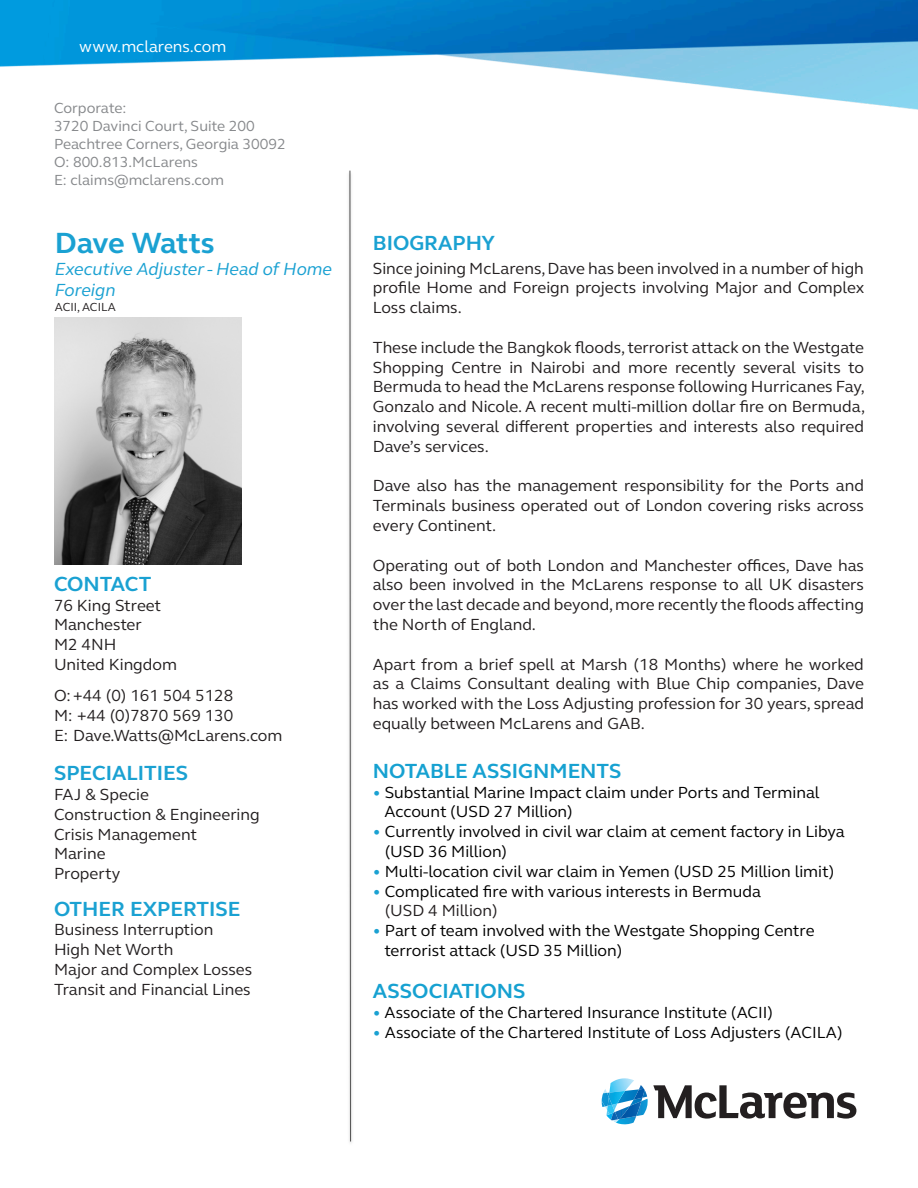
<style>
.page{position:relative;width:918px;height:1188px;background:#fff}
.page>*{position:absolute;margin:0;border:0;box-sizing:border-box;transform-origin:0 0}
.t1{font:700 30px "FS Elliot";letter-spacing:-.01em;color:#1aa1d2}
.t2{font:700 21px "FS Elliot";color:#1aa1d2}
.t3{font:700 21px "FS Elliot";color:#16a1d1}
.t4{font:italic 18px/21.6px "FS Elliot";color:#1aa1d2}
.ContentBody{font:16.5px/19.8px "FS Elliot";color:#231f20;text-align:justify}
.ContentBody-2{font:16.5px "FS Elliot";color:#000}
.t5{font:16.5px "FS Elliot";color:#fff}
.t6{font:15px "FS Elliot";color:#86888b}
.t7{font:12px "FS Elliot";color:#231f20}
.s1{color:#1aa1d2}
</style>
<div class="page">
<img style="left:0;top:0;width:918px;height:110px">
<img style="left:348px;top:170px;width:4px;height:973px">
<svg style="left:602px;top:1078px;width:254px;height:47px"></svg>
<img style="left:55px;top:317px;width:186px;height:247px">
<p class="t5" style="left:79px;top:36px;width:149px">www.mclarens.com</p>
<p class="t6" style="left:54px;top:98px;width:74px">Corporate:</p>
<p class="t6" style="left:54px;top:116px;width:202px">3720 Davinci Court, Suite 200</p>
<p class="t6" style="left:54px;top:134px;width:233px">Peachtree Corners, Georgia 30092</p>
<p class="t6" style="left:54px;top:152px;width:145px">O: 800.813.McLarens</p>
<p class="t6" style="left:54px;top:170px;width:172px">E: claims@mclarens.com</p>
<p class="t1" style="left:55px;top:223px;width:161px">Dave Watts</p>
<p class="t4" style="left:55px;top:257px;width:279px">Executive Adjuster - Head of Home<br>Foreign</p>
<p class="t7" style="left:55px;top:298px;width:62px">ACII, ACILA</p>
<p class="t2" style="left:54px;top:570px;width:99px">CONTACT</p>
<p class="ContentBody" style="left:54px;top:595px;width:109px">76 King Street</p>
<p class="ContentBody" style="left:54px;top:614px;width:89px">Manchester</p>
<p class="ContentBody" style="left:54px;top:634px;width:64px">M2 4NH</p>
<p class="ContentBody" style="left:54px;top:654px;width:125px">United Kingdom</p>
<p class="ContentBody" style="left:54px;top:685px;width:181px">O:+44 (0) 161 504 5128</p>
<p class="ContentBody" style="left:54px;top:705px;width:181px">M: +44 (0)7870 569 130</p>
<p class="ContentBody" style="left:54px;top:725px;width:230px">E: Dave.Watts@McLarens.com</p>
<p class="t2" style="left:54px;top:759px;width:136px">SPECIALITIES</p>
<p class="ContentBody" style="left:54px;top:784px;width:96px">FAJ &amp; Specie</p>
<p class="ContentBody" style="left:54px;top:804px;width:207px">Construction &amp; Engineering</p>
<p class="ContentBody" style="left:54px;top:824px;width:145px">Crisis Management</p>
<p class="ContentBody" style="left:54px;top:844px;width:53px">Marine</p>
<p class="ContentBody" style="left:54px;top:863px;width:68px">Property</p>
<p class="t2" style="left:54px;top:894px;width:188px">OTHER EXPERTISE</p>
<p class="ContentBody" style="left:54px;top:919px;width:161px">Business Interruption</p>
<p class="ContentBody" style="left:54px;top:939px;width:121px">High Net Worth</p>
<p class="ContentBody" style="left:54px;top:959px;width:200px">Major and Complex Losses</p>
<p class="ContentBody" style="left:54px;top:979px;width:198px">Transit and Financial Lines</p>
<p class="t2" style="left:373px;top:229px;width:124px">BIOGRAPHY</p>
<p class="ContentBody" style="left:373px;top:258px;width:493px">Since joining McLarens, Dave has been involved in a number of high profile Home and Foreign projects involving Major and Complex Loss claims.</p>
<p class="ContentBody" style="left:373px;top:337px;width:494px">These include the Bangkok floods, terrorist attack on the Westgate Shopping Centre in Nairobi and more recently several visits to Bermuda to head the McLarens response following Hurricanes Fay, Gonzalo and Nicole. A recent multi-million dollar fire on Bermuda, involving several different properties and interests also required Dave’s services.</p>
<p class="ContentBody" style="left:373px;top:476px;width:493px">Dave also has the management responsibility for the Ports and Terminals business operated out of London covering risks across every Continent.</p>
<p class="ContentBody" style="left:373px;top:555px;width:493px">Operating out of both London and Manchester offices, Dave has also been involved in the McLarens response to all UK disasters over the last decade and beyond, more recently the floods affecting the North of England.</p>
<p class="ContentBody" style="left:373px;top:654px;width:493px">Apart from a brief spell at Marsh (18 Months) where he worked as a Claims Consultant dealing with Blue Chip companies, Dave has worked with the Loss Adjusting profession for 30 years, spread equally between McLarens and GAB.</p>
<p class="t3" style="left:373px;top:757px;width:250px">NOTABLE ASSIGNMENTS</p>
<p class="ContentBody-2" style="left:373px;top:781px;width:448px"><span class="s1">•</span> Substantial Marine Impact claim under Ports and Terminal</p>
<p class="ContentBody-2" style="left:384px;top:801px;width:190px">Account (USD 27 Million)</p>
<p class="ContentBody-2" style="left:373px;top:821px;width:473px"><span class="s1">•</span> Currently involved in civil war claim at cement factory in Libya</p>
<p class="ContentBody-2" style="left:385px;top:840px;width:124px">(USD 36 Million)</p>
<p class="ContentBody-2" style="left:373px;top:860px;width:463px"><span class="s1">•</span> Multi-location civil war claim in Yemen (USD 25 Million limit)</p>
<p class="ContentBody-2" style="left:373px;top:880px;width:390px"><span class="s1">•</span> Complicated fire with various interests in Bermuda</p>
<p class="ContentBody" style="left:385px;top:900px;width:115px">(USD 4 Million)</p>
<p class="ContentBody-2" style="left:373px;top:920px;width:443px"><span class="s1">•</span> Part of team involved with the Westgate Shopping Centre</p>
<p class="ContentBody-2" style="left:384px;top:939px;width:239px">terrorist attack (USD 35 Million)</p>
<p class="t3" style="left:373px;top:977px;width:154px">ASSOCIATIONS</p>
<p class="ContentBody-2" style="left:373px;top:1001px;width:402px"><span class="s1">•</span> Associate of the Chartered Insurance Institute (ACII)</p>
<p class="ContentBody-2" style="left:373px;top:1021px;width:471px"><span class="s1">•</span> Associate of the Chartered Institute of Loss Adjusters (ACILA)</p>
</div>
